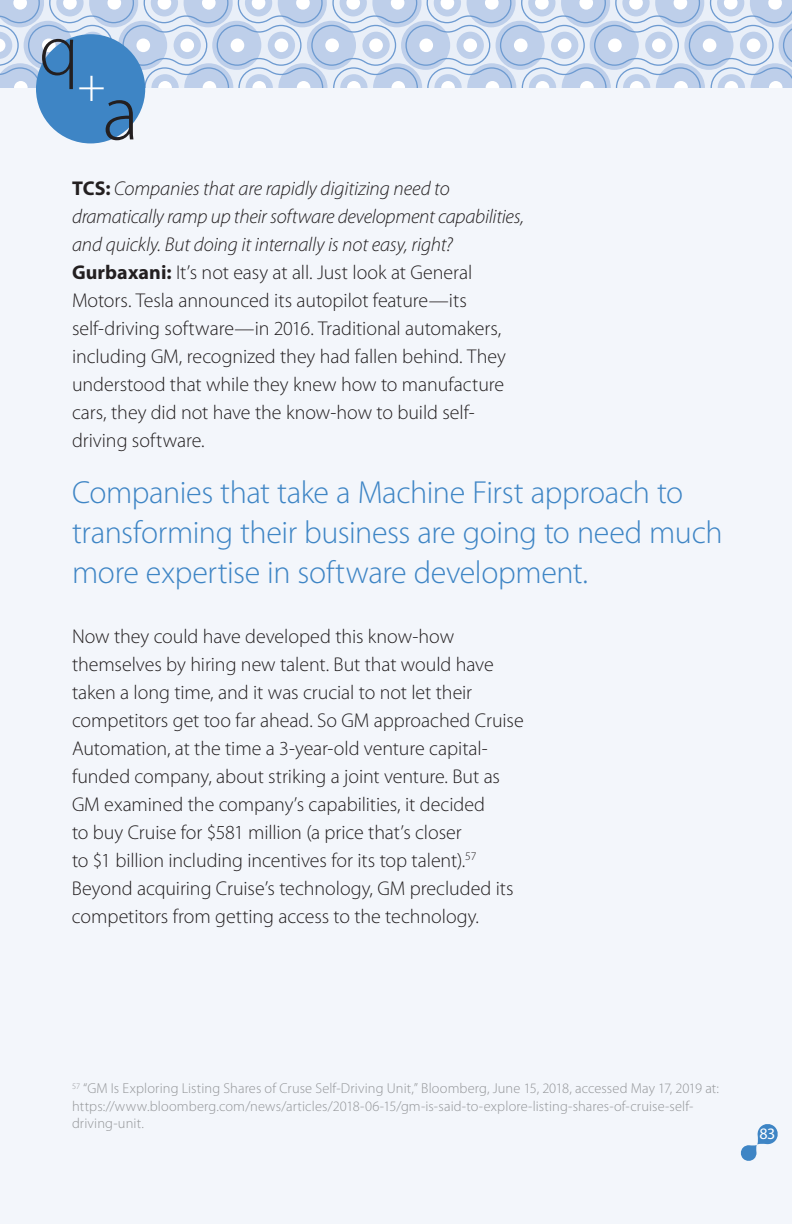
<style>
.page{position:relative;width:792px;height:1224px;background:#f3f6fb}
.page>*{position:absolute;margin:0;border:0;box-sizing:border-box;transform-origin:0 0}
.t1{font:300 80px "Myriad Pro";color:#231f20}
.t2{font:300 73px "Myriad Pro";color:#231f20}
.t3{font:300 32px/40px "Myriad Pro";letter-spacing:-.015em;color:#3e85c5}
.t4{font:300 20px/28px "Myriad Pro";letter-spacing:-.005em;color:#231f20}
.t5{font:16px "Myriad Pro";color:#fff}
.t6{font:300 14.4px/17.2px "Myriad Pro";letter-spacing:.01em;color:#939598}
.s1{font-weight:700}
.s2{font-style:italic}
</style>
<div class="page">
<svg style="left:0;top:0;width:792px;height:88px"></svg>
<div style="left:36px;top:34px;width:109px;height:109px;background:#3e85c5;border-radius:50%"></div>
<svg style="left:740px;top:1124px;width:38px;height:37px"></svg>
<h2 class="t2" style="left:39px;top:6px;width:68px">q<sub>+</sub></h2>
<h1 class="t1" style="left:102px;top:65px;width:38px">a</h1>
<p class="t4" style="left:72px;top:174px;width:454px"><span class="s1">TCS:</span> <span class="s2">Companies that are rapidly digitizing need to dramatically ramp up their software development capabilities, and quickly. But doing it internally is not easy, right?<br></span><span class="s1">Gurbaxani:</span> It’s not easy at all. Just look at General Motors. Tesla announced its autopilot feature—its self-driving software—in 2016. Traditional automakers, including GM, recognized they had fallen behind. They understood that while they knew how to manufacture cars, they did not have the know-how to build self&shy;driving software.</p>
<h3 class="t3" style="left:72px;top:472px;width:652px">Companies that take a Machine First approach to transforming their business are going to need much more expertise in software development.</h3>
<p class="t4" style="left:72px;top:622px;width:453px">Now they could have developed this know-how themselves by hiring new talent. But that would have taken a long time, and it was crucial to not let their competitors get too far ahead. So GM approached Cruise Automation, at the time a 3-year-old venture capital&shy;funded company, about striking a joint venture. But as GM examined the company’s capabilities, it decided<br>to buy Cruise for $581 million (a price that’s closer<br>to $1 billion including incentives for its top talent).<sup>57<br></sup>Beyond acquiring Cruise’s technology, GM precluded its competitors from getting access to the technology.</p>
<p class="t6" style="left:72px;top:1080px;width:649px"><sup>57</sup> “GM Is Exploring Listing Shares of Cruse Self-Driving Unit,” Bloomberg, June 15, 2018, accessed May 17, 2019 at: https://www.bloomberg.com/news/articles/2018-06-15/gm-is-said-to-explore-listing-shares-of-cruise-self&shy;driving-unit.</p>
<p class="t5" style="left:759px;top:1124px;width:17px">83</p>
</div>
